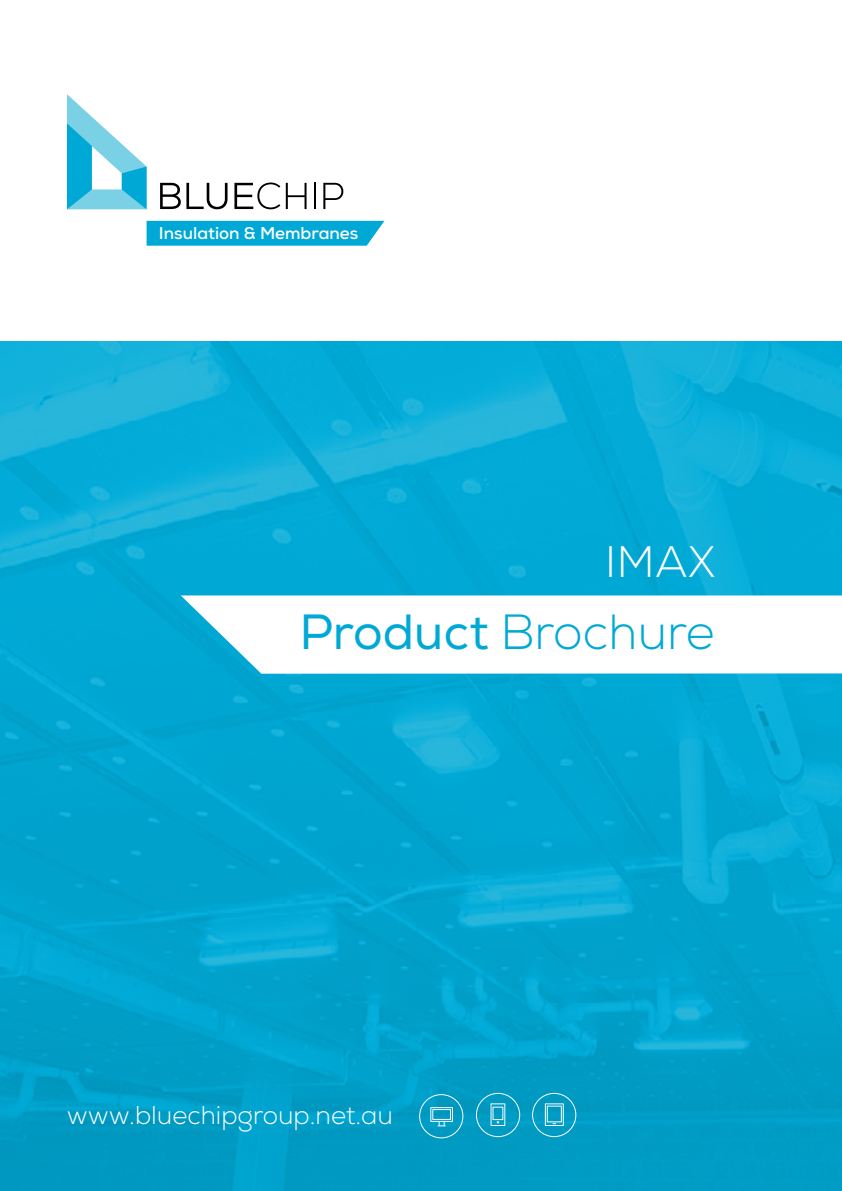
<style>
.page{position:relative;width:842px;height:1191px;background:#fff}
.page>*{position:absolute;margin:0;border:0;box-sizing:border-box;transform-origin:0 0}
.t1{font:300 49.4px "Nexa";color:#00a9d5}
.t2{font:300 44px "Nexa";color:#fff}
.t3{font:300 25.6px "Nexa";color:#fff}
.t4{font:700 17px "Nexa";color:#fff}
.s1{font-weight:400}
</style>
<div class="page">
<img style="left:0;top:341px;width:842px;height:850px">
<svg style="left:419px;top:1094px;width:44px;height:44px;background:#23a8ca"></svg>
<svg style="left:476px;top:1092px;width:44px;height:45px;background:#20a6c9"></svg>
<svg style="left:532px;top:1092px;width:44px;height:45px;background:#23a8ca"></svg>
<svg style="left:181px;top:595px;width:661px;height:78px"></svg>
<svg style="left:147px;top:221px;width:237px;height:25px;background:#0cadd7"></svg>
<svg style="left:67px;top:94px;width:80px;height:115px"></svg>
<svg style="left:160px;top:183px;width:68px;height:26px"></svg>
<svg style="left:234px;top:182px;width:46px;height:27px"></svg>
<svg style="left:286px;top:183px;width:21px;height:26px"></svg>
<hr style="left:314px;top:183px;width:2px;height:26px;background:#000">
<svg style="left:323px;top:183px;width:21px;height:26px"></svg>
<p class="t4" style="left:159px;top:222px;width:201px">Insulation &amp; Membranes</p>
<h2 class="t2" style="left:605px;top:535px;width:111px">IMAX</h2>
<h1 class="t1" style="left:299px;top:602px;width:417px"><span class="s1">Product</span> Brochure</h1>
<p class="t3" style="left:67px;top:1100px;width:328px">www.bluechipgroup.net.au</p>
</div>
